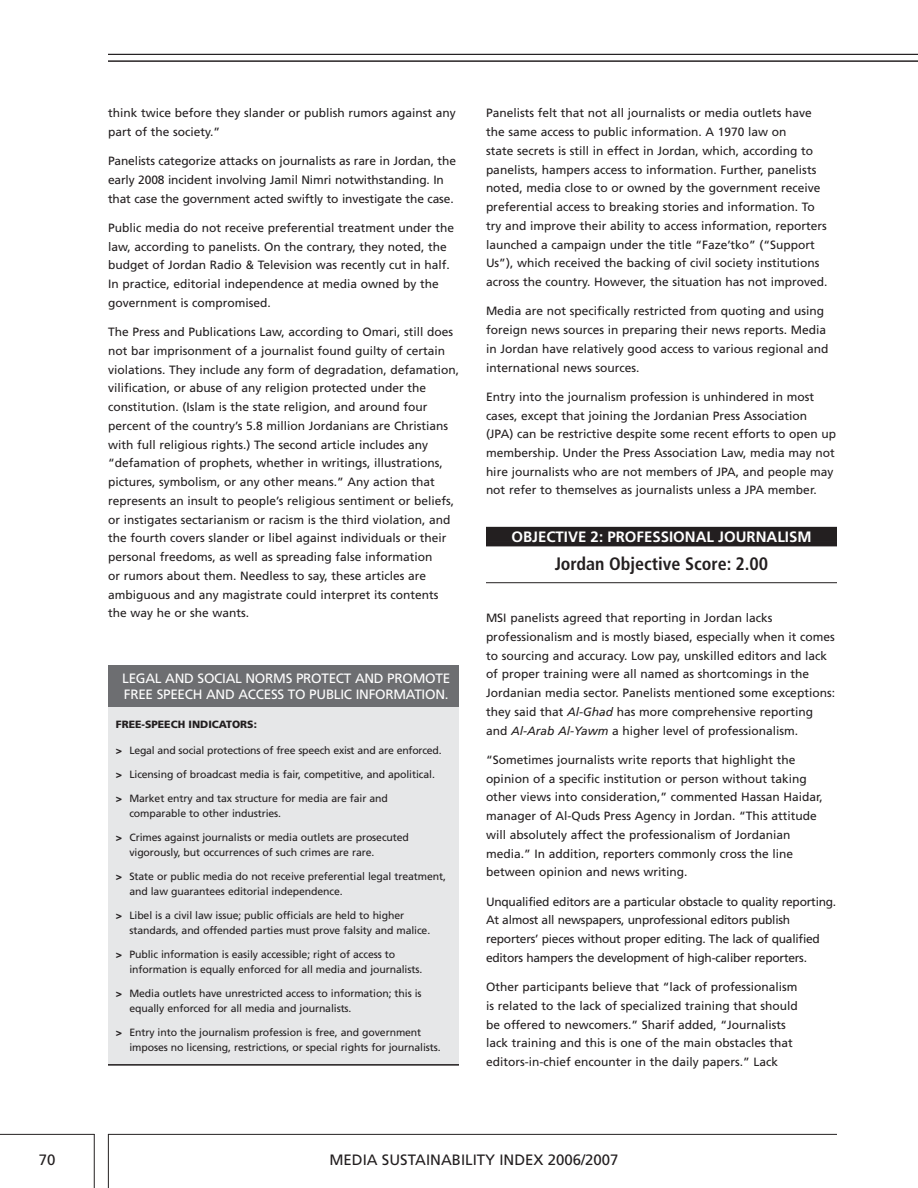
<style>
.page{position:relative;width:918px;height:1188px;background:#fff}
.page>*{position:absolute;margin:0;border:0;box-sizing:border-box;transform-origin:0 0}
.t1{font:700 condensed 18px "Frutiger";color:#231f20}
.t2{font:15px "Frutiger";color:#231f20}
.t3{font:700 15px "Frutiger";color:#fff}
.t4{font:13.5px/16.5px "Frutiger";letter-spacing:-.02em;color:#fff}
.t5{font:12px/18.8px "Frutiger";color:#231f20}
.t6{font:12px/18.8px "Frutiger";letter-spacing:-.02em;color:#231f20}
.t7{font:10.5px/15px "Frutiger";letter-spacing:-.01em;color:#231f20}
.t8{font:900 10.5px "Frutiger";color:#231f20}
.s1{font-weight:900}
.s2{font-style:italic}
</style>
<div class="page">
<hr style="left:108px;top:1134px;width:729px;height:1px;background:#231f20">
<hr style="left:0;top:1134px;width:94px;height:1px;background:#231f20">
<hr style="left:94px;top:1134px;width:1px;height:54px;background:#231f20">
<hr style="left:108px;top:1134px;width:1px;height:54px;background:#231f20">
<hr style="left:108px;top:61px;width:810px;height:1px;background:#231f20">
<hr style="left:108px;top:54px;width:810px;height:1px;background:#231f20">
<div style="left:486px;top:527px;width:351px;height:15px;background:#231f20"></div>
<div style="left:486px;top:541px;width:351px;height:5px;background:#231f20"></div>
<hr style="left:486px;top:582px;width:351px;height:1px;background:#231f20">
<div style="left:108px;top:699px;width:351px;height:366px;background:#e6e7e8"></div>
<div style="left:108px;top:665px;width:351px;height:41px;background:#6d6e71"></div>
<hr style="left:108px;top:1064px;width:351px;height:2px;background:#231f20">
<p class="t5" style="left:108px;top:104px;width:349px">think twice before they slander or publish rumors against any part of the society.”</p>
<p class="t5" style="left:108px;top:152px;width:350px">Panelists categorize attacks on journalists as rare in Jordan, the early 2008 incident involving Jamil N imri notwithstanding. In that case the government acted swiftly to investigate the case.</p>
<p class="t5" style="left:108px;top:218px;width:348px">Public media do not receive preferential treatment under the law, according to panelists. On the contrary, they noted, the budget of Jordan Radio &amp; Television was recently cut in half.<br>In practice, editorial independence at media owned by the government is compromised.</p>
<p class="t5" style="left:108px;top:323px;width:353px">The Press and Publications Law, according to Omari, still does not bar imprisonment of a journalist found guilty of certain violations. They include any form of degradation, defamation, vilification, or abuse of any religion protected under the constitution. (Islam is the state religion, and around four percent of the country’s 5.8 million Jordanians are Christians with full religious rights.) The second article includes any “defamation of prophets, whether in writings, illustrations, pictures, symbolism, or any other means.” Any action that represents an insult to people’s religious sentiment or beliefs, or instigates sectarianism or racism is the third violation, and the fourth covers slander or libel against individuals or their personal freedoms, as well as spreading false information<br>or rumors about them. Needless to say, these articles are ambiguous and any magistrate could interpret its contents the way he or she wants.</p>
<p class="t4" style="left:122px;top:670px;width:329px">Legal and social norms protect and prom ote free speech and access to public</p>
<p class="t4" style="left:356px;top:686px;width:94px">i nformation.</p>
<p class="t8" style="left:116px;top:718px;width:143px">FREE-SPEECH INDICATORS:</p>
<p class="t7" style="left:116px;top:743px;width:327px"><span class="s1">&gt;</span> Legal and social protections of free speech exist and are enforced.</p>
<p class="t7" style="left:116px;top:767px;width:321px"><span class="s1">&gt;</span> Licensing of broadcast media is fair, competitive, and apolitical.</p>
<p class="t7" style="left:129px;top:791px;width:260px;text-indent:-14px"><span class="s1">&gt;</span> Market entry and tax structure for media are fair and comparable to other industries.</p>
<p class="t7" style="left:129px;top:830px;width:281px;text-indent:-14px"><span class="s1">&gt;</span> Crimes against journalists or media outlets are prosecuted vigorously, but occurrences of such crimes are rare.</p>
<p class="t7" style="left:129px;top:869px;width:318px;text-indent:-14px"><span class="s1">&gt;</span> State or public media do not receive preferential legal treatment, and law guarantees editorial independence.</p>
<p class="t7" style="left:129px;top:908px;width:302px;text-indent:-14px"><span class="s1">&gt;</span> Libel is a civil law issue; public officials are held to higher standards, and offended parties must prove falsity and malice.</p>
<p class="t7" style="left:129px;top:947px;width:294px;text-indent:-14px"><span class="s1">&gt;</span> Public information is easily accessible; right of access to information is equally enforced for all media and journalists.</p>
<p class="t7" style="left:129px;top:986px;width:294px;text-indent:-14px"><span class="s1">&gt;</span> Media outlets have unrestricted access to information; this is equally enforced for all media and journalists.</p>
<p class="t7" style="left:129px;top:1025px;width:313px;text-indent:-14px"><span class="s1">&gt;</span> E ntry into the journalism profession is free, and government imposes no licensing, restrictions, or special rights for journalists.</p>
<p class="t5" style="left:486px;top:104px;width:343px">Panelists felt that not all journalists or media outlets have the same access to public information. A 1970 law on<br>state secrets is still in effect in Jordan, which, according to panelists, hampers access to information. Further, panelists noted, media close to or owned by the government receive preferential access to breaking stories and information. To try and improve their ability to access information, reporters launched a campaign under the title “Faze’tko” (“Support Us”), which received the backing of civil society institutions across the country. However, the situation has not improved.</p>
<p class="t5" style="left:486px;top:302px;width:344px">Media are not specifically restricted from quoting and using foreign news sources in preparing their news reports. Media in Jordan have relatively good access to various regional and international news sources.</p>
<p class="t5" style="left:486px;top:387px;width:352px">Entry into the journalism profession is unhindered in most cases, except that joining the Jordanian Press Association (JPA) can be restrictive despite some recent efforts to open up membership. Under the Press Association Law, media may not hire journalists who are not members of JPA, and people may not refer to themselves as journalists unless a JPA member.</p>
<p class="t3" style="left:511px;top:528px;width:21px">OBJECTIVE</p>
<p class="t3" style="left:591px;top:528px;width:35px">2: PROFESSIONAL</p>
<p class="t3" style="left:718px;top:528px;width:16px">JOURNALIS</p>
<p class="t3" style="left:797px;top:528px;width:16px">M</p>
<h1 class="t1" style="left:555px;top:553px;width:215px">Jordan Objective Score: 2.00</h1>
<p class="t5" style="left:486px;top:608px;width:351px">MSI panelists agreed that reporting in Jordan lacks professionalism and is mostly biased, especially when it comes to sourcing and accuracy. Low pay, unskilled editors and lack of proper training were all named as shortcomings in the Jordanian media sector. Panelists mentioned some exceptions: they said that <span class="s2">Al-Ghad</span> has more comprehensive reporting and <span class="s2">Al-Arab Al-Yawm</span> a higher level of professionalism.</p>
<p class="t5" style="left:486px;top:750px;width:338px">“Sometimes journalists write reports that highlight the opinion of a specific institution or person without taking other views into consideration,” commented Hassan Haidar, manager of Al-Quds Press Agency in Jordan. “This attitude will absolutely affect the professionalism of Jordanian media.” In addition, reporters commonly cross the line between opinion and news writing.</p>
<p class="t6" style="left:486px;top:892px;width:352px">Unqualified editors are a particular obstacle to quality reporting.<br>At almost all newspapers, unprofessional editors publish reporters’ pieces without proper editing. The lack of qualified editors hampers the development of high-caliber reporters.</p>
<p class="t5" style="left:486px;top:977px;width:313px">Other participants believe that “lack of professionalism is related to the lack of specialized training that should be offered to newcomers.” Sharif added, “Journalists lack training and this is one of the main obstacles that editors-in-chief encounter in the daily papers.” Lack</p>
<p class="t2" style="left:39px;top:1151px;width:18px">70</p>
<p class="t2" style="left:329px;top:1151px;width:291px">ME DIA SUSTAINABILITY IN DEX 2006/2007</p>
</div>
